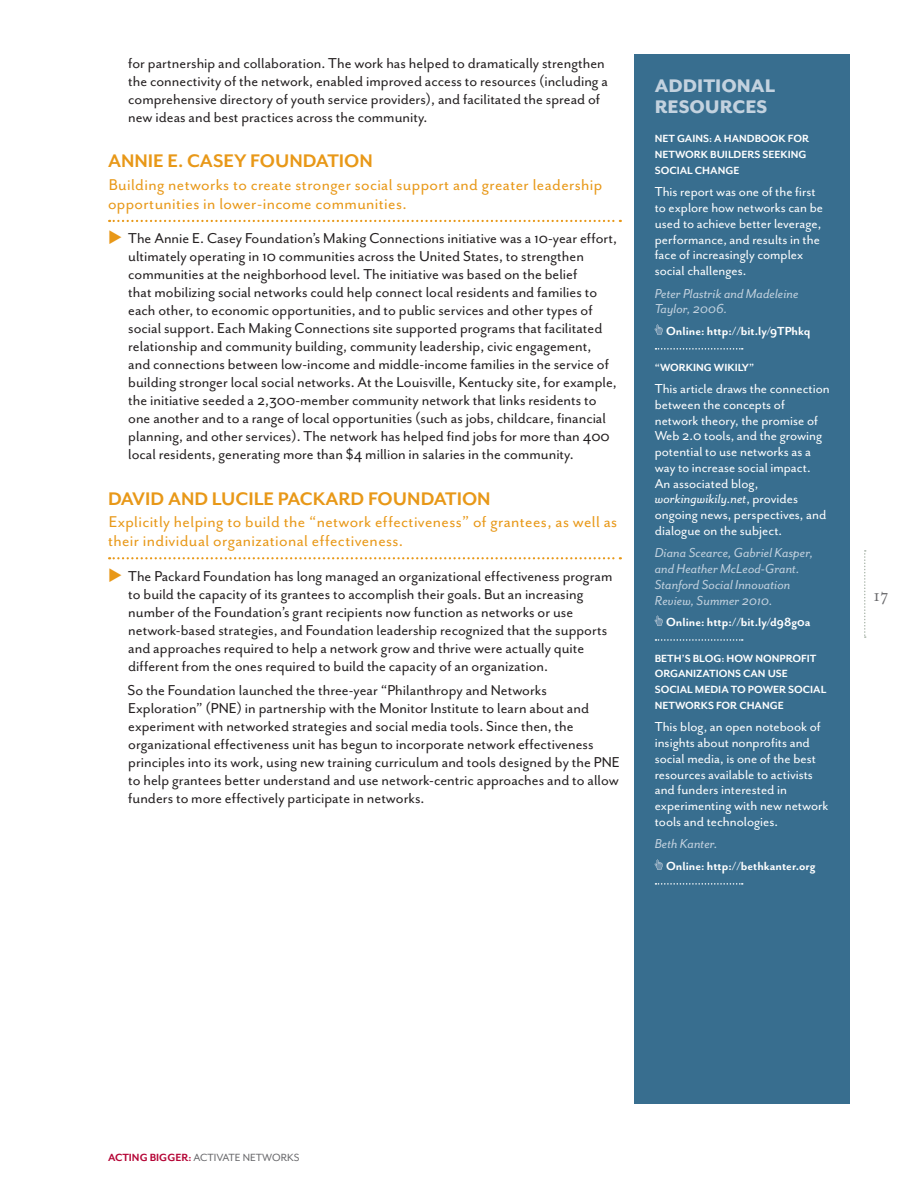
<style>
.page{position:relative;width:918px;height:1188px;background:#fff}
.page>*{position:absolute;margin:0;border:0;box-sizing:border-box;transform-origin:0 0}
.t1{font:700 21px "Mr Eaves San OT";color:#e89818}
.t2{font:800 21px/21px "Mr Eaves San OT";color:#c3d2df}
.t3{font:18px/19.5px "Mr Eaves San OT";letter-spacing:.02em;color:#e89818}
.t4{font:18px "Mrs Eaves Roman";color:#69696c}
.t5{font:16.5px/18px "Mr Eaves San OT";color:#231f20}
.t6{font:15px/15.8px "Mr Eaves San OT";color:#fff}
.t7{font:italic 15px/15.8px "Mr Eaves San OT";color:#c3d2df}
.t8{font:700 13.5px "Mr Eaves San OT";color:#fff}
.t9{font:700 12px/15.8px "Mr Eaves San OT";color:#fff}
.t10{font:12px "Mr Eaves San OT";color:#69696c}
.s1{font-style:italic}
.s2{font-weight:700;color:#b50536}
</style>
<div class="page">
<svg style="left:864px;top:550px;width:2px;height:88px"></svg>
<div style="left:634px;top:54px;width:216px;height:1050px;background:#386e8f"></div>
<svg style="left:656px;top:348px;width:87px;height:2px"></svg>
<svg style="left:656px;top:639px;width:87px;height:2px"></svg>
<svg style="left:656px;top:883px;width:87px;height:2px"></svg>
<svg style="left:655px;top:324px;width:8px;height:11px"></svg>
<svg style="left:655px;top:616px;width:8px;height:10px"></svg>
<svg style="left:655px;top:860px;width:8px;height:10px"></svg>
<svg style="left:109px;top:220px;width:512px;height:2px"></svg>
<svg style="left:109px;top:557px;width:512px;height:2px"></svg>
<p class="t5" style="left:128px;top:54px;width:481px">for partnership and collaboration. The work has helped to dramatically strengthen the connectivity of the network, enabled improved access to resources (including a comprehensive directory of youth service providers), and facilitated the spread of new ideas and best practices across the community.</p>
<p class="t1" style="left:108px;top:149px;width:266px">ANNIE E. CASEY FOUNDATION</p>
<p class="t3" style="left:108px;top:175px;width:496px">Building networks to create stronger social support and greater leadership opportunities in lower-income communities.</p>
<p class="t5" style="left:128px;top:229px;width:490px">The Annie E. Casey Foundation’s Making Connections initiative was a 10-year effort, ultimately operating in 10 communities across the United States, to strengthen communities at the neighborhood level. The initiative was based on the belief<br>that mobilizing social networks could help connect local residents and families to each other, to economic opportunities, and to public services and other types of social support. Each Making Connections site supported programs that facilitated relationship and community building, community leadership, civic engagement, and connections between low-income and middle-income families in the service of building stronger local social networks. At the Louisville, Kentucky site, for example, the initiative seeded a 2,300-member community network that links residents to one another and to a range of local opportunities (such as jobs, childcare, financial planning, and other services). The network has helped find jobs for more than 400 local residents, generating more than $4 million in salaries in the community.</p>
<p class="t1" style="left:108px;top:487px;width:384px">DAVID AND LUCILE PACKARD FOUNDATION</p>
<p class="t3" style="left:108px;top:512px;width:511px">Explicitly helping to build the “network effectiveness” of grantees, as well as their individual organizational effectiveness.</p>
<p class="t5" style="left:128px;top:567px;width:486px">The Packard Foundation has long managed an organizational effectiveness program to build the capacity of its grantees to accomplish their goals. But an increasing number of the Foundation’s grant recipients now function as networks or use network-based strategies, and Foundation leadership recognized that the supports and approaches required to help a network grow and thrive were actually quite different from the ones required to build the capacity of an organization.</p>
<p class="t5" style="left:128px;top:682px;width:494px">So the Foundation launched the three-year “Philanthropy and Networks Exploration” (PNE) in partnership with the Monitor Institute to learn about and experiment with networked strategies and social media tools. Since then, the organizational effectiveness unit has begun to incorporate network effectiveness principles into its work, using new training curriculum and tools designed by the PNE to help grantees better understand and use network-centric approaches and to allow funders to more effectively participate in networks.</p>
<p class="t2" style="left:655px;top:75px;width:122px">ADDITIONAL<br>RESOURCES</p>
<p class="t9" style="left:655px;top:131px;width:156px">NET GAINS: A HANDBOOK FOR<br>NETWORK BUILDERS SEEKING<br>SOCIAL CHANGE</p>
<p class="t6" style="left:655px;top:184px;width:170px">This report was one of the first to explore how networks can be used to achieve better leverage, performance, and results in the face of increasingly complex social challenges.</p>
<p class="t7" style="left:655px;top:285px;width:145px">Peter Plastrik and Madeleine<br>Taylor, 2006.</p>
<p class="t8" style="left:666px;top:323px;width:146px">Online: http://bit.ly/9TPhkq</p>
<p class="t9" style="left:655px;top:359px;width:101px">“WORKING WIKILY”</p>
<p class="t6" style="left:655px;top:381px;width:177px">This article draws the connection between the concepts of network theory, the promise of<br>Web 2.0 tools, and the growing potential to use networks as a way to increase social impact.<br>An associated blog, <span class="s1">workingwikily.net</span>, provides ongoing news, perspectives, and dialogue on the subject.</p>
<p class="t7" style="left:655px;top:545px;width:160px">Diana Scearce, Gabriel Kasper, and Heather McLeod-Grant.<br>Stanford Social Innovation<br>Review, Summer 2010.</p>
<p class="t8" style="left:666px;top:614px;width:146px">Online: http://bit.ly/d98g0a</p>
<p class="t9" style="left:655px;top:650px;width:173px">BETH’S BLOG: HOW NONPROFIT<br>ORGANIZATIONS CAN USE<br>SOCIAL MEDIA TO POWER SOCIAL<br>NETWORKS FOR CHANGE</p>
<p class="t6" style="left:655px;top:719px;width:175px">This blog, an open notebook of insights about nonprofits and social media, is one of the best resources available to activists and funders interested in experimenting with new network tools and technologies.</p>
<p class="t7" style="left:655px;top:836px;width:64px">Beth Kanter.</p>
<p class="t8" style="left:666px;top:858px;width:151px">Online: http://bethkanter.org</p>
<p class="t4" style="left:874px;top:585px;width:17px">17</p>
<p class="t10" style="left:108px;top:1151px;width:193px"><span class="s2">ACTING BIGGER:</span> ACTIVATE NETWORKS</p>
</div>
